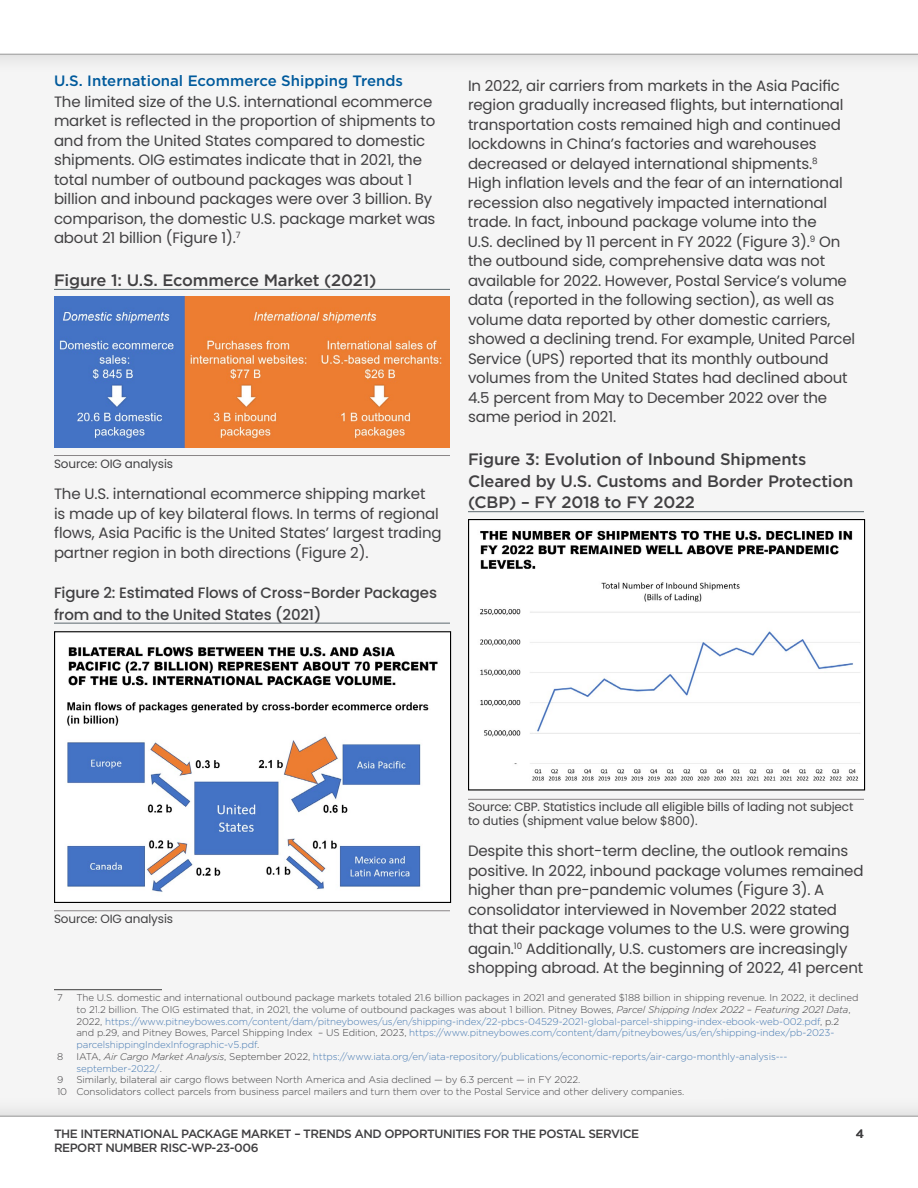
<style>
.page{position:relative;width:918px;height:1188px;background:#fff}
.page>*{position:absolute;margin:0;border:0;box-sizing:border-box;transform-origin:0 0}
.t1{font:500 16.5px/21.8px "Gotham";letter-spacing:-.01em;color:#414042}
.t2{font:15px/19.5px "Poppins";letter-spacing:-.01em;color:#414042}
.t3{font:500 15px/21.8px "Poppins";letter-spacing:-.01em;color:#414042}
.t4{font:500 15px "Gotham";color:#005a9c}
.t5{font:12px/13.5px "Poppins";letter-spacing:-.01em;color:#414042}
.t6{font:500 12px "Gotham";letter-spacing:-.04em;color:#414042}
.t7{font:300 9.75px/11.7px "Gotham";letter-spacing:-.01em;color:#414042}
.t8{font:300 9.75px/11.7px "Gotham";letter-spacing:-.01em;color:#477ab2}
.s1{font-style:italic}
.s2{color:#477ab2}
.s3{color:#414042}
.s4{font-style:italic;color:#414042}
</style>
<div class="page">
<div style="left:0;top:45px;width:918px;height:1101px;background:#f5f5f5"></div>
<div style="left:0;top:0;width:918px;height:75px;background:#eee"></div>
<div style="left:0;top:0;width:918px;height:54px;background:#fff"></div>
<svg style="left:0;top:1110px;width:918px;height:6px;fill:#e6e6e6"></svg>
<svg style="left:0;top:1116px;width:918px;height:1px"></svg>
<hr style="left:54px;top:289px;width:396px;height:1px;background:#5d696f">
<hr style="left:54px;top:455px;width:396px;height:1px;background:#8a8687">
<hr style="left:54px;top:623px;width:396px;height:1px;background:#5d696f">
<hr style="left:54px;top:911px;width:396px;height:1px;background:#8a8687">
<img style="left:54px;top:297px;width:396px;height:150px">
<img style="left:67px;top:647px;width:371px;height:245px">
<div style="left:54px;top:631px;width:397px;height:272px;border:1px solid #000"></div>
<hr style="left:54px;top:989px;width:108px;height:1px;background:#3e3e3e">
<hr style="left:468px;top:511px;width:396px;height:1px;background:#5d696f">
<hr style="left:468px;top:799px;width:396px;height:1px;background:#8a8687">
<img style="left:480px;top:530px;width:380px;height:251px">
<div style="left:468px;top:519px;width:397px;height:271px;border:1px solid #000"></div>
<p class="t4" style="left:54px;top:72px;width:351px">U.S. International Ecommerce Shipping Trends</p>
<p class="t2" style="left:54px;top:92px;width:383px">The limited size of the U.S. international ecommerce market is reflected in the proportion of shipments to and from the United States compared to domestic shipments. OIG estimates indicate that in 2021, the total number of outbound packages was about 1 billion and inbound packages were over 3 billion. By comparison, the domestic U.S. package market was about 21 billion (Figure 1).<sup>7</sup></p>
<p class="t1" style="left:54px;top:269px;width:324px">Figure 1: U.S. Ecommerce Market (2021)</p>
<p class="t5" style="left:54px;top:457px;width:121px">Source: OIG analysis</p>
<p class="t2" style="left:54px;top:484px;width:389px">The U.S. international ecommerce shipping market<br>is made up of key bilateral flows. In terms of regional flows, Asia Pacific is the United States’ largest trading partner region in both directions (Figure 2).</p>
<p class="t3" style="left:54px;top:582px;width:385px">Figure 2: Estimated Flows of Cross-Border Packages from and to the United States (2021)</p>
<p class="t2" style="left:468px;top:76px;width:389px">In 2022, air carriers from markets in the Asia Pacific region gradually increased flights, but international transportation costs remained high and continued lockdowns in China’s factories and warehouses decreased or delayed international shipments.<sup>8<br></sup>High inflation levels and the fear of an international recession also negatively impacted international trade. In fact, inbound package volume into the<br>U.S. declined by 11 percent in FY 2022 (Figure 3).<sup>9</sup> On the outbound side, comprehensive data was not available for 2022. However, Postal Service’s volume data (reported in the following section), as well as volume data reported by other domestic carriers, showed a declining trend. For example, United Parcel Service (UPS) reported that its monthly outbound volumes from the United States had declined about 4.5 percent from May to December 2022 over the same period in 2021.</p>
<p class="t1" style="left:468px;top:448px;width:387px">Figure 3: Evolution of Inbound Shipments<br>Cleared by U.S. Customs and Border Protection (CBP) – FY 2018 to FY 2022</p>
<p class="t5" style="left:54px;top:912px;width:121px">Source: OIG analysis</p>
<p class="t5" style="left:468px;top:801px;width:387px">Source: CBP. Statistics include all eligible bills of lading not subject to duties (shipment value below $800).</p>
<p class="t2" style="left:468px;top:842px;width:397px">Despite this short-term decline, the outlook remains positive. In 2022, inbound package volumes remained higher than pre-pandemic volumes (Figure 3). A consolidator interviewed in November 2022 stated that their package volumes to the U.S. were growing again.<sup>10</sup> Additionally, U.S. customers are increasingly shopping abroad. At the beginning of 2022, 41 percent</p>
<p class="t7" style="left:57px;top:992px;width:7px">7</p>
<p class="t7" style="left:76px;top:992px;width:783px">The U.S. domestic and international outbound package markets totaled 21.6 billion packages in 2021 and generated $188 billion in shipping revenue. In 2022, it declined to 21.2 billion. The OIG estimated that, in 2021, the volume of outbound packages was about 1 billion. Pitney Bowes, <span class="s1">Parcel Shipping Index 2022 – Featuring 2021 Data</span>, 2022, <span class="s2">https://www.pitneybowes.com/content/dam/pitneybowes/us/en/shipping-index/22-pbcs-04529-2021-global-parcel-shipping-index-ebook-web-002.pdf</span>, p.2 and p.29, and Pitney Bowes, Parcel Shipping Index – US Edition, 2023, <span class="s2">https://www.pitneybowes.com/content/dam/pitneybowes/us/en/shipping-index/pb-2023- parcelshippingIndexInfographic-v5.pdf</span>.</p>
<p class="t7" style="left:57px;top:1050px;width:8px">8</p>
<p class="t8" style="left:76px;top:1050px;width:713px"><span class="s3">IATA,</span> <span class="s4">Air Cargo Market Analysis</span><span class="s3">, September 2022,</span> https://www.iata.org/en/iata-repository/publications/economic-reports/air-cargo-monthly-analysis--- september-2022/<span class="s3">.</span></p>
<p class="t7" style="left:57px;top:1074px;width:8px">9</p>
<p class="t7" style="left:57px;top:1074px;width:629px;text-indent:20px">Similarly, bilateral air cargo flows between North America and Asia declined — by 6.3 percent — in FY 2022.<br>10 Consolidators collect parcels from business parcel mailers and turn them over to the Postal Service and other delivery companies.</p>
<p class="t6" style="left:54px;top:1127px;width:587px">THE INTERNATIONAL PACKAGE MARKET – TRENDS AND OPPORTUNITIES FOR THE POSTAL SERVICE</p>
<p class="t6" style="left:856px;top:1127px;width:10px">4</p>
<p class="t6" style="left:54px;top:1141px;width:206px">REPORT NUMBER RISC-WP-23-006</p>
</div>
